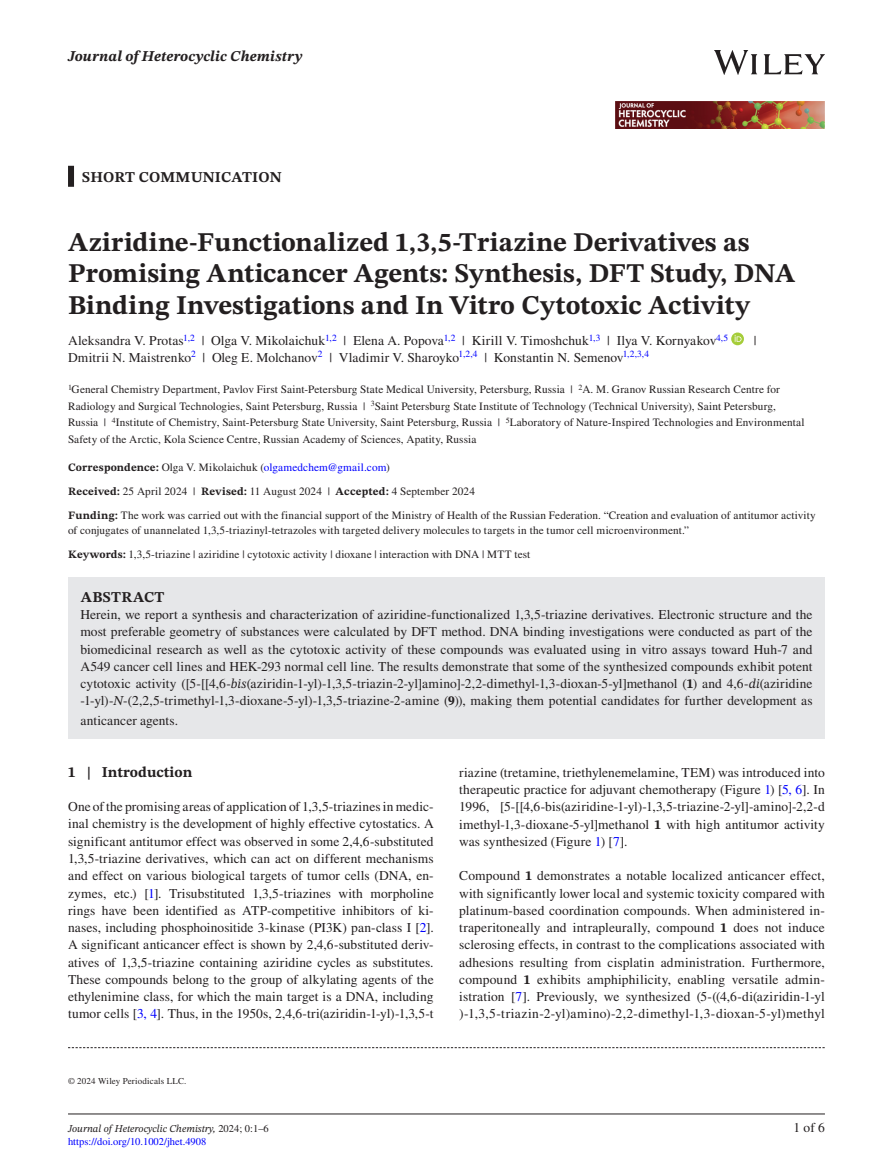
<style>
.page{position:relative;width:893px;height:1174px;background:#fff}
.page>*{position:absolute;margin:0;border:0;box-sizing:border-box;transform-origin:0 0}
.t1{font:700 27px/31.5px "STIX Two Text";letter-spacing:.005em;color:#231f20}
.t2{font:700 15px "STIX Two Text";letter-spacing:.01em;color:#231f20}
.t3{font:italic 700 15px "STIX Two Text";letter-spacing:.005em;color:#231f20}
.t4{font:13.5px/17.2px "STIX";letter-spacing:.005em;color:#231f20;text-align:justify}
.t5{font:11.25px/16.5px "STIX";letter-spacing:.01em;color:#231f20}
.t6{font:italic 10.5px "STIX Two Text";color:#231f20}
.t7{font:10.5px "STIX";color:#00f}
.t8{font:9px "STIX";letter-spacing:.02em;color:#231f20}
.s1{font-family:"STIX Two Text";font-weight:700}
.s2{color:#00f}
.s3{font-family:"STIX Two Text";font-style:italic}
.s4{font-family:"STIX";font-style:normal}
</style>
<div class="page">
<img style="left:714px;top:51px;width:111px;height:23px">
<hr style="left:68px;top:1113px;width:757px;height:1px;background:#231f20">
<img style="left:615px;top:101px;width:210px;height:27px">
<div style="left:68px;top:166px;width:6px;height:21px;background:#231f20"></div>
<div style="left:68px;top:577px;width:757px;height:42px;background:#e6e7e9"></div>
<div style="left:68px;top:594px;width:757px;height:144px;background:#e6e7e9"></div>
<svg style="left:731px;top:332px;width:13px;height:13px"></svg>
<svg style="left:735px;top:335px;width:6px;height:7px"></svg>
<svg style="left:68px;top:1047px;width:757px;height:1px"></svg>
<p class="t3" style="left:68px;top:46px;width:236px">Journal of Heterocyclic Chemistry</p>
<p class="t2" style="left:82px;top:166px;width:201px">SHORT COMMUNICATION</p>
<h1 class="t1" style="left:68px;top:227px;width:729px">Aziridine-Functionalized 1,3,5-Triazine Derivatives as<br>Promising Anticancer Agents: Synthesis, DFT Study, DNA<br>Binding Investigations and In Vitro Cytotoxic Activity</h1>
<p class="t4" style="left:68px;top:333px;width:662px">Aleksandra V. Protas<sup>1,2</sup> | Olga V. Mikolaichuk<sup>1,2</sup> | Еlena А. Popova<sup>1,2</sup> | Kirill V. Timoshchuk<sup>1,3</sup> | Ilya V. Kornyakov<sup>4,5</sup></p>
<p class="t4" style="left:754px;top:333px;width:4px">|</p>
<p class="t4" style="left:68px;top:349px;width:582px">Dmitrii N. Maistrenko<sup>2</sup> | Oleg E. Molchanov<sup>2</sup> | Vladimir V. Sharoyko<sup>1,2,4</sup> | Konstantin N. Semenov<sup>1,2,3,4</sup></p>
<p class="t5" style="left:68px;top:382px;width:738px"><sup>1</sup>General Chemistry Department, Pavlov First Saint-Petersburg State Medical University, Petersburg, Russia | <sup>2</sup>A. M. Granov Russian Research Centre for Radiology and Surgical Technologies, Saint Petersburg, Russia | <sup>3</sup>Saint Petersburg State Institute of Technology (Technical University), Saint Petersburg, Russia | <sup>4</sup>Institute of Chemistry, Saint-Petersburg State University, Saint Petersburg, Russia | <sup>5</sup>Laboratory of Nature-Inspired Technologies and Environmental Safety of the Arctic, Kola Science Centre, Russian Academy of Sciences, Apatity, Russia</p>
<p class="t5" style="left:68px;top:455px;width:749px;line-height:24px"><span class="s1">Correspondence:</span> Olga V. Mikolaichuk (<span class="s2">olgamedchem@gmail.com</span>)<br><span class="s1">Received:</span> 25 April 2024 | <span class="s1">Revised:</span> 11 August 2024 | <span class="s1">Accepted:</span> 4 September 2024<br><span class="s1">Funding:</span> The work was carried out with the financial support of the Ministry of Health of the Russian Federation. “Creation and evaluation of antitumor activity</p>
<p class="t5" style="left:68px;top:522px;width:623px">of conjugates of unannelated 1,3,5-triazinyl-tetrazoles with targeted delivery molecules to targets in the tumor cell microenvironment.”</p>
<p class="t5" style="left:68px;top:547px;width:464px"><span class="s1">Keywords:</span> 1,3,5-triazine | aziridine | cytotoxic activity | dioxane | interaction with DNA | MTT test</p>
<p class="t2" style="left:81px;top:586px;width:85px">ABSTRACT</p>
<p class="t4" style="left:80px;top:607px;width:734px">Herein, we report a synthesis and characterization of aziridine-functionalized 1,3,5-triazine derivatives. Electronic structure and the most preferable geometry of substances were calculated by DFT method. DNA binding investigations were conducted as part of the biomedicinal research as well as the cytotoxic activity of these compounds was evaluated using in vitro assays toward Huh-7 and A549 cancer cell lines and HEK-293 normal cell line. The results demonstrate that some of the synthesized compounds exhibit potent cytotoxic activity ([5-[[4,6-<span class="s3">bis</span>(aziridin-1-yl)-1,3,5-triazin-2-yl]amino]-2,2-dimethyl-1,3-dioxan-5-yl]methanol (<span class="s1">1</span>) and 4,6-<span class="s3">di</span>(aziridine -1-yl)-<span class="s3">N</span>-(2,2,5-trimethyl-1,3-dioxane-5-yl)-1,3,5-triazine-2-amine (<span class="s1">9</span>)), making them potential candidates for further development as</p>
<p class="t4" style="left:80px;top:712px;width:99px">anticancer agents.</p>
<p class="t2" style="left:68px;top:761px;width:126px">1 | Introduction</p>
<p class="t4" style="left:68px;top:799px;width:367px">One of the promising areas of application of 1,3,5-triazines in medic&shy;inal chemistry is the development of highly effective cytostatics. A significant antitumor effect was observed in some 2,4,6-substituted 1,3,5-triazine derivatives, which can act on different mechanisms and effect on various biological targets of tumor cells (DNA, en&shy;zymes, etc.) [<span class="s2">1</span>]. Trisubstituted 1,3,5-triazines with morpholine rings have been identified as ATP-competitive inhibitors of ki&shy;nases, including phosphoinositide 3-kinase (PI3K) pan-class I [<span class="s2">2</span>].<br>A significant anticancer effect is shown by 2,4,6-substituted deriv&shy;atives of 1,3,5-triazine containing aziridine cycles as substitutes.<br>These compounds belong to the group of alkylating agents of the ethylenimine class, for which the main target is a DNA, including tumor cells [<span class="s2">3, 4</span>]. Thus, in the 1950s, 2,4,6-tri(aziridin-1-yl)-1,3,5-t</p>
<p class="t4" style="left:459px;top:764px;width:367px">riazine (tretamine, triethylenemelamine, TEM) was introduced into therapeutic practice for adjuvant chemotherapy (Figure <span class="s2">1</span>) [<span class="s2">5, 6</span>]. In 1996, [5-[[4,6-bis(aziridine-1-yl)-1,3,5-triazine-2-yl]-amino]-2,2-d imethyl-1,3-dioxane-5-yl]methanol <span class="s1">1</span> with high antitumor activity was synthesized (Figure <span class="s2">1</span>) [<span class="s2">7</span>].</p>
<p class="t4" style="left:459px;top:868px;width:367px">Compound <span class="s1">1</span> demonstrates a notable localized anticancer effect, with significantly lower local and systemic toxicity compared with platinum-based coordination compounds. When administered in&shy;traperitoneally and intrapleurally, compound <span class="s1">1</span> does not induce sclerosing effects, in contrast to the complications associated with adhesions resulting from cisplatin administration. Furthermore, compound <span class="s1">1</span> exhibits amphiphilicity, enabling versatile admin&shy;istration [<span class="s2">7</span>]. Previously, we synthesized (5-((4,6-di(aziridin-1-yl )-1,3,5-triazin-2-yl)amino)-2,2-dimethyl-1,3-dioxan-5-yl)methyl</p>
<p class="t8" style="left:68px;top:1074px;width:120px">© 2024 Wiley Periodicals LLC.</p>
<p class="t6" style="left:68px;top:1121px;width:202px">Journal of Heterocyclic Chemistry, <span class="s4">2024; 0:1–6</span></p>
<p class="t4" style="left:793px;top:1120px;width:33px">1 of 6</p>
<p class="t7" style="left:68px;top:1134px;width:140px">https://doi.org/10.1002/jhet.4908</p>
</div>
